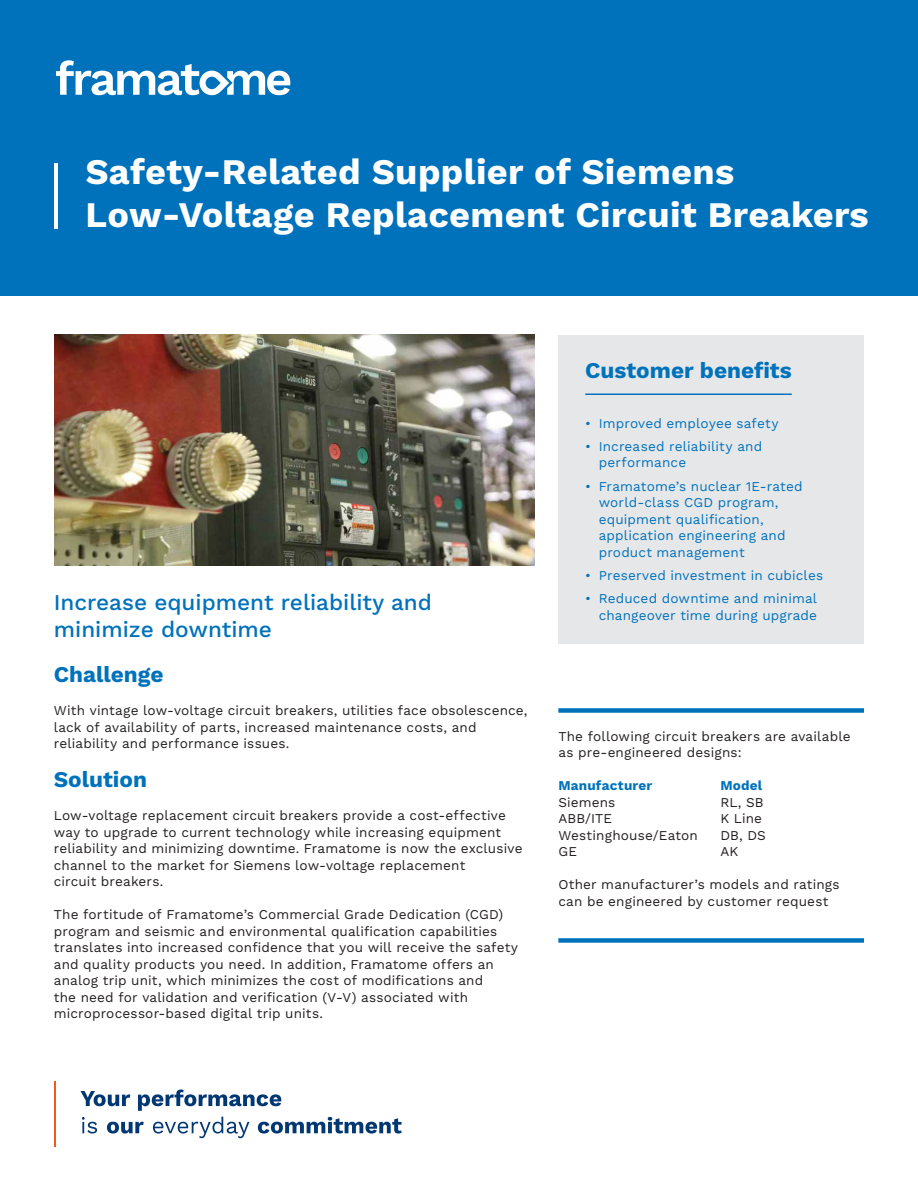
<style>
.page{position:relative;width:918px;height:1188px;background:#fff}
.page>*{position:absolute;margin:0;border:0;box-sizing:border-box;transform-origin:0 0}
.t1{font:700 36px/43.2px "Work Sans";letter-spacing:.01em;color:#fff}
.challenge-Solution{font:500 22.5px/27px "Work Sans";color:#0072bc}
.challenge-Solution-2{font:700 22.5px "Work Sans";color:#0072bc}
.benefit{font:700 22.5px "Work Sans";color:#0072bc}
.copy_text{font:13.5px/16.5px "Work Sans";letter-spacing:.01em;color:#231f20}
.t2{font:13.5px/16.5px "Work Sans";letter-spacing:.01em;color:#0072bc}
.copy_text-2{font:700 13.5px "Work Sans";letter-spacing:.015em;color:#0072bc}
</style>
<div class="page">
<div style="left:0;top:0;width:918px;height:296px;background:#0072bc"></div>
<svg style="left:56px;top:60px;width:234px;height:35px"></svg>
<svg style="left:80px;top:1091px;width:50px;height:15px"></svg>
<svg style="left:138px;top:1089px;width:143px;height:22px"></svg>
<svg style="left:82px;top:1117px;width:15px;height:17px"></svg>
<svg style="left:107px;top:1122px;width:37px;height:12px"></svg>
<svg style="left:153px;top:1117px;width:96px;height:21px"></svg>
<svg style="left:258px;top:1117px;width:144px;height:17px"></svg>
<hr style="left:54px;top:1081px;width:2px;height:66px;background:#f15921">
<hr style="left:54px;top:163px;width:4px;height:66px;background:#fff">
<div style="left:558px;top:335px;width:306px;height:309px;background:#e6e7e9"></div>
<hr style="left:585px;top:394px;width:207px;height:1px;background:#0072bc">
<img style="left:55px;top:334px;width:480px;height:232px">
<div style="left:558px;top:708px;width:306px;height:5px;background:#0072bc"></div>
<div style="left:558px;top:938px;width:306px;height:5px;background:#0072bc"></div>
<h1 class="t1" style="left:86px;top:152px;width:785px">Safety-Related Supplier of Siemens<br>Low-Voltage Replacement Circuit Breakers</h1>
<p class="challenge-Solution" style="left:54px;top:590px;width:380px">Increase equipment reliability and minimize downtime</p>
<p class="challenge-Solution-2" style="left:54px;top:661px;width:111px">Challenge</p>
<p class="copy_text" style="left:54px;top:703px;width:475px">With vintage low-voltage circuit breakers, utilities face obsolescence, lack of availability of parts, increased maintenance costs, and reliability and performance issues.</p>
<p class="challenge-Solution-2" style="left:54px;top:766px;width:95px">Solution</p>
<p class="copy_text" style="left:54px;top:808px;width:470px">Low-voltage replacement circuit breakers provide a cost-effective way to upgrade to current technology while increasing equipment reliability and minimizing downtime. Framatome is now the exclusive channel to the market for Siemens low-voltage replacement<br>circuit breakers.</p>
<p class="copy_text" style="left:54px;top:907px;width:466px">The fortitude of Framatome’s Commercial Grade Dedication (CGD) program and seismic and environmental qualification capabilities translates into increased confidence that you will receive the safety and quality products you need. In addition, Framatome offers an analog trip unit, which minimizes the cost of modifications and<br>the need for validation and verification (V-V) associated with microprocessor-based digital trip units.</p>
<p class="benefit" style="left:585px;top:357px;width:208px">Customer benefits</p>
<p class="t2" style="left:585px;top:415px;width:195px">• Improved employee safety</p>
<p class="t2" style="left:599px;top:438px;width:165px;text-indent:-14px">• Increased reliability and performance</p>
<p class="t2" style="left:599px;top:478px;width:205px;text-indent:-14px">• Framatome’s nuclear 1E-rated world-class CGD program, equipment qualification, application engineering and product management</p>
<p class="t2" style="left:585px;top:567px;width:240px">• Preserved investment in cubicles</p>
<p class="t2" style="left:585px;top:591px;width:233px;text-align:right">• Reduced downtime and minimal changeover time during upgrade</p>
<p class="copy_text" style="left:558px;top:729px;width:294px">The following circuit breakers are available as pre-engineered designs:</p>
<p class="copy_text-2" style="left:558px;top:778px;width:96px">Manufacturer</p>
<p class="copy_text-2" style="left:720px;top:778px;width:43px">Model</p>
<p class="copy_text" style="left:558px;top:795px;width:59px">Siemens</p>
<p class="copy_text" style="left:720px;top:795px;width:45px">RL, SB</p>
<p class="copy_text" style="left:558px;top:811px;width:55px">ABB/ITE</p>
<p class="copy_text" style="left:720px;top:811px;width:43px">K Line</p>
<p class="copy_text" style="left:558px;top:828px;width:141px">Westinghouse/Eaton</p>
<p class="copy_text" style="left:720px;top:828px;width:47px">DB, DS</p>
<p class="copy_text" style="left:558px;top:844px;width:20px">GE</p>
<p class="copy_text" style="left:720px;top:844px;width:19px">AK</p>
<p class="copy_text" style="left:558px;top:877px;width:283px">Other manufacturer’s models and ratings can be engineered by customer request</p>
</div>
